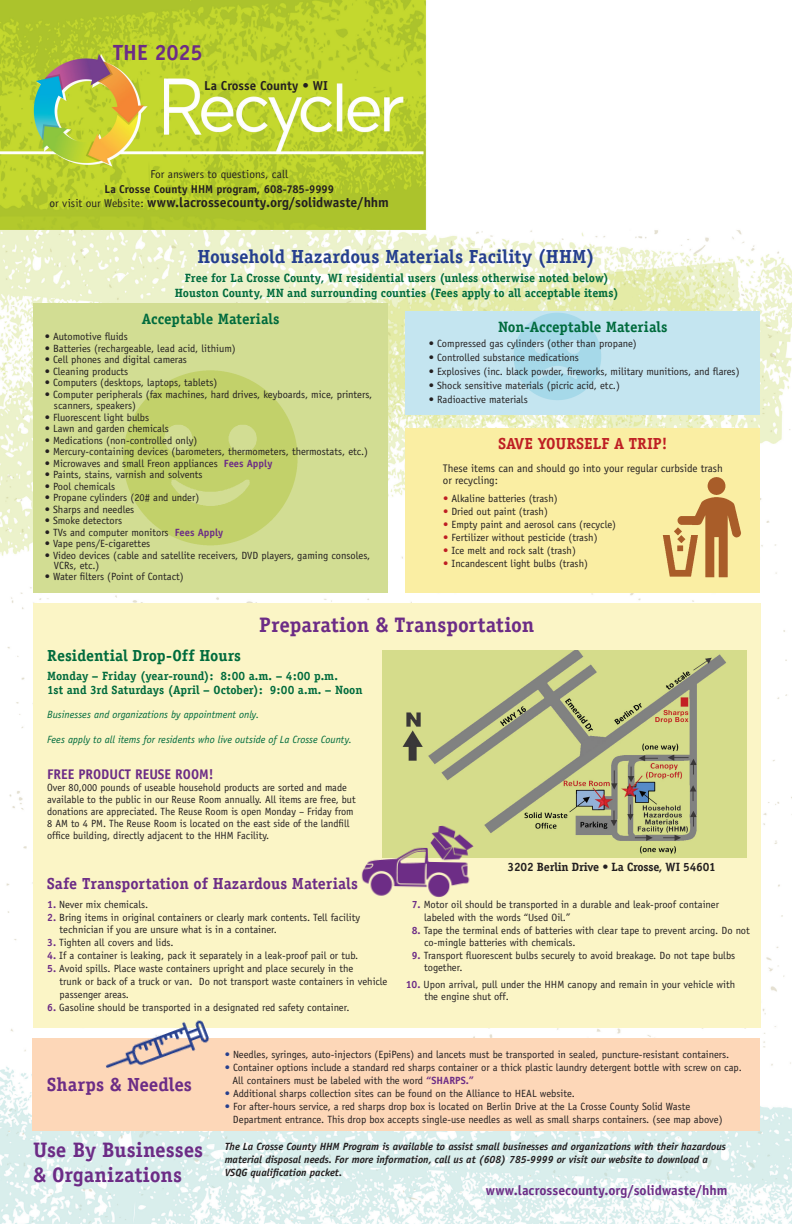
<style>
.page{position:relative;width:792px;height:1224px;background:#fff}
.page>*{position:absolute;margin:0;border:0;box-sizing:border-box;transform-origin:0 0}
.t1{font:700 22px "Officina Sans";letter-spacing:-.01em;color:#6c2c86}
.t2{font:700 21px/25.2px "Officina Serif";color:#6c2c86}
.t3{font:700 19px "Officina Serif";color:#253f8e}
.t4{font:700 19px "Officina Serif";color:#6c2c86}
.t5{font:700 16px "Officina Serif";letter-spacing:.005em;color:#6c2c86}
.t6{font:700 16px "Officina Serif";color:#006b3d}
.t7{font:700 16px "Officina Serif";color:#be1e23}
.t8{font:700 15px "Officina Serif";letter-spacing:.005em;color:#006b3d}
.t9{font:700 14px "Officina Sans";color:#6c2c86}
.t10{font:700 13.8px "Officina Sans";color:#231f20}
.t11{font:700 13.8px "Officina Sans";color:#6c2c86}
.t12{font:700 13px "Officina Sans";color:#231f20}
.t13{font:700 12px/14.4px "Officina Serif";color:#006b3d;text-align:center}
.t14{font:700 12px "Officina Serif";letter-spacing:-.015em;color:#231f20}
.t15{font:700 11.4px "Officina Sans";color:#231f20}
.t16{font:11.4px "Officina Sans";color:#231f20}
.t17{font:11px/12px "Officina Sans";color:#231f20}
.t18{font:10.5px/12px "Officina Sans";color:#231f20}
.t19{font:italic 700 10.5px/13px "Officina Sans";color:#231f20}
.t20{font:italic 10.5px "Officina Sans";letter-spacing:-.005em;color:#006b3d}
.s1{font-weight:400;font-size:11.4px}
.s2{font-weight:700;color:#6c2c86}
.s3{color:#be1e23}
.s4{color:#253f8e}
</style>
<div class="page">
<img style="left:0;top:0;width:792px;height:1224px">
<div style="left:33px;top:304px;width:355px;height:289px;background:#d2dd93"></div>
<div style="left:405px;top:312px;width:355px;height:103px;background:#c4e5f0"></div>
<div style="left:405px;top:429px;width:355px;height:164px;background:#faeea3"></div>
<img style="left:123px;top:370px;width:175px;height:176px">
<img style="left:503px;top:307px;width:108px;height:93px">
<div style="left:33px;top:604px;width:727px;height:424px;background:#fbf5c6"></div>
<img style="left:383px;top:651px;width:363px;height:207px">
<img style="left:361px;top:821px;width:137px;height:77px">
<div style="left:33px;top:1039px;width:727px;height:92px;background:#fdd7b8"></div>
<img style="left:96px;top:1020px;width:123px;height:49px">
<img style="left:662px;top:477px;width:79px;height:101px">
<h1 class="t1" style="left:113px;top:39px;width:91px">THE 2025</h1>
<p class="t12" style="left:204px;top:77px;width:125px">La Crosse County • WI</p>
<p class="t16" style="left:150px;top:167px;width:139px">For answers to questions, call</p>
<p class="t15" style="left:104px;top:182px;width:231px">La Crosse County HHM program, 608-785-9999</p>
<h3 class="t10" style="left:50px;top:194px;width:341px"><span class="s1">or visit our Website:</span> www.lacrossecounty.org/solidwaste/hhm</h3>
<h3 class="t3" style="left:197px;top:245px;width:399px">Household Hazardous Materials Facility (HHM)</h3>
<p class="t13" style="left:175px;top:271px;width:446px">Free for La Crosse County, WI residential users (unless otherwise noted below)<br>Houston County, MN and surrounding counties (Fees apply to all acceptable items)</p>
<h3 class="t8" style="left:142px;top:310px;width:139px">Acceptable Materials</h3>
<p class="t18" style="left:45px;top:331px;width:85px">• Automotive fluids</p>
<p class="t18" style="left:45px;top:342px;width:193px">• Batteries (rechargeable, lead acid, lithium)</p>
<p class="t18" style="left:45px;top:354px;width:144px">• Cell phones and digital cameras</p>
<p class="t18" style="left:45px;top:365px;width:85px">• Cleaning products</p>
<p class="t18" style="left:45px;top:377px;width:174px">• Computers (desktops, laptops, tablets)</p>
<p class="t18" style="left:54px;top:388px;width:320px;line-height:11.5px;text-indent:-9px">• Computer peripherals (fax machines, hard drives, keyboards, mice, printers, scanners, speakers)</p>
<p class="t18" style="left:45px;top:411px;width:106px">• Fluorescent light bulbs</p>
<p class="t18" style="left:45px;top:423px;width:126px">• Lawn and garden chemicals</p>
<p class="t18" style="left:45px;top:434px;width:154px">• Medications (non-controlled only)</p>
<p class="t18" style="left:45px;top:446px;width:325px">• Mercury-containing devices (barometers, thermometers, thermostats, etc.)</p>
<p class="t18" style="left:45px;top:457px;width:229px">• Microwaves and small Freon appliances <span class="s2">Fees Apply</span></p>
<p class="t18" style="left:45px;top:469px;width:159px">• Paints, stains, varnish and solvents</p>
<p class="t18" style="left:45px;top:480px;width:72px">• Pool chemicals</p>
<p class="t18" style="left:45px;top:492px;width:156px">• Propane cylinders (20# and under)</p>
<p class="t18" style="left:45px;top:503px;width:91px">• Sharps and needles</p>
<p class="t18" style="left:45px;top:515px;width:79px">• Smoke detectors</p>
<p class="t18" style="left:45px;top:526px;width:180px">• TVs and computer monitors <span class="s2">Fees Apply</span></p>
<p class="t18" style="left:45px;top:538px;width:107px">• Vape pens/E-cigarettes</p>
<p class="t18" style="left:54px;top:550px;width:318px;line-height:10px;text-indent:-9px">• Video devices (cable and satellite receivers, DVD players, gaming consoles,<br>VCRs, etc.)</p>
<p class="t18" style="left:45px;top:570px;width:141px">• Water filters (Point of Contact)</p>
<h3 class="t8" style="left:498px;top:318px;width:171px">Non-Acceptable Materials</h3>
<p class="t18" style="left:429px;top:338px;width:210px">• Compressed gas cylinders (other than propane)</p>
<p class="t18" style="left:429px;top:352px;width:151px">• Controlled substance medications</p>
<p class="t18" style="left:429px;top:366px;width:312px">• Explosives (inc. black powder, fireworks, military munitions, and flares)</p>
<p class="t18" style="left:429px;top:380px;width:193px">• Shock sensitive materials (picric acid, etc.)</p>
<p class="t18" style="left:429px;top:394px;width:100px">• Radioactive materials</p>
<h3 class="t7" style="left:498px;top:434px;width:171px">SAVE YOURSELF A TRIP!</h3>
<p class="t17" style="left:443px;top:462px;width:281px">These items can and should go into your regular curbside trash or recycling:</p>
<p class="t18" style="left:443px;top:492px;width:116px"><span class="s3">•</span> Alkaline batteries (trash)</p>
<p class="t18" style="left:443px;top:505px;width:106px"><span class="s3">•</span> Dried out paint (trash)</p>
<p class="t18" style="left:443px;top:518px;width:175px"><span class="s3">•</span> Empty paint and aerosol cans (recycle)</p>
<p class="t18" style="left:443px;top:531px;width:156px"><span class="s3">•</span> Fertilizer without pesticide (trash)</p>
<p class="t18" style="left:443px;top:544px;width:134px"><span class="s3">•</span> Ice melt and rock salt (trash)</p>
<p class="t18" style="left:443px;top:557px;width:146px"><span class="s3">•</span> Incandescent light bulbs (trash)</p>
<h2 class="t2" style="left:259px;top:612px;width:277px">Preparation &amp; Transportation</h2>
<h3 class="t6" style="left:47px;top:646px;width:195px">Residential Drop-Off Hours</h3>
<p class="t13" style="left:47px;top:669px;width:317px;line-height:14px;text-align:left">Monday – Friday (year-round): 8:00 a.m. – 4:00 p.m.<br>1st and 3rd Saturdays (April – October): 9:00 a.m. – Noon</p>
<p class="t20" style="left:47px;top:709px;width:213px">Businesses and organizations by appointment only.</p>
<p class="t20" style="left:47px;top:734px;width:306px">Fees apply to all items for residents who live outside of La Crosse County.</p>
<h3 class="t9" style="left:47px;top:766px;width:168px">FREE PRODUCT REUSE ROOM!</h3>
<p class="t18" style="left:47px;top:782px;width:310px">Over 80,000 pounds of useable household products are sorted and made available to the public in our Reuse Room annually. All items are free, but donations are appreciated. The Reuse Room is open Monday – Friday from 8 AM to 4 PM. The Reuse Room is located on the east side of the landfill office building, directly adjacent to the HHM Facility.</p>
<h3 class="t5" style="left:47px;top:874px;width:313px">Safe Transportation of Hazardous Materials</h3>
<p class="t18" style="left:47px;top:898px;width:102px"><span class="s2">1.</span> Never mix chemicals.</p>
<p class="t18" style="left:60px;top:911px;width:302px;text-indent:-12px"><span class="s2">2.</span> Bring items in original containers or clearly mark contents. Tell facility technician if you are unsure what is in a container.</p>
<p class="t18" style="left:47px;top:936px;width:128px"><span class="s2">3.</span> Tighten all covers and lids.</p>
<p class="t18" style="left:47px;top:949px;width:313px"><span class="s2">4.</span> If a container is leaking, pack it separately in a leak-proof pail or tub.</p>
<p class="t18" style="left:60px;top:962px;width:329px;line-height:13px;text-indent:-12px"><span class="s2">5.</span> Avoid spills. Place waste containers upright and place securely in the<br>trunk or back of a truck or van. Do not transport waste containers in vehicle passenger areas.</p>
<p class="t18" style="left:47px;top:1001px;width:304px"><span class="s2">6.</span> Gasoline should be transported in a designated red safety container.</p>
<p class="t14" style="left:508px;top:859px;width:210px">3202 Berlin Drive • La Crosse, WI 54601</p>
<p class="t18" style="left:424px;top:898px;width:296px;line-height:13px;text-indent:-12px"><span class="s2">7.</span> Motor oil should be transported in a durable and leak-proof container labeled with the words “Used Oil.”</p>
<p class="t18" style="left:424px;top:924px;width:327px;text-indent:-12px"><span class="s2">8.</span> Tape the terminal ends of batteries with clear tape to prevent arcing. Do not co-mingle batteries with chemicals.</p>
<p class="t18" style="left:424px;top:949px;width:313px;text-indent:-12px"><span class="s2">9.</span> Transport fluorescent bulbs securely to avoid breakage. Do not tape bulbs together.</p>
<p class="t18" style="left:424px;top:979px;width:312px;text-indent:-19px"><span class="s2">10.</span> Upon arrival, pull under the HHM canopy and remain in your vehicle with the engine shut off.</p>
<h3 class="t4" style="left:47px;top:1072px;width:147px">Sharps &amp; Needles</h3>
<p class="t18" style="left:225px;top:1048px;width:506px"><span class="s4">•</span> Needles, syringes, auto-injectors (EpiPens) and lancets must be transported in sealed, puncture-resistant containers.</p>
<p class="t18" style="left:232px;top:1061px;width:511px;line-height:13px;text-indent:-8px"><span class="s4">•</span> Container options include a standard red sharps container or a thick plastic laundry detergent bottle with screw on cap.<br>All containers must be labeled with the word <span class="s2">“SHARPS.”</span></p>
<p class="t18" style="left:225px;top:1087px;width:352px"><span class="s4">•</span> Additional sharps collection sites can be found on the Alliance to HEAL website.</p>
<p class="t18" style="left:233px;top:1100px;width:491px;line-height:13px;text-indent:-8px"><span class="s4">•</span> For after-hours service, a red sharps drop box is located on Berlin Drive at the La Crosse County Solid Waste<br>Department entrance. This drop box accepts single-use needles as well as small sharps containers. (see map above)</p>
<h2 class="t2" style="left:33px;top:1137px;width:172px">Use By Businesses &amp; Organizations</h2>
<p class="t19" style="left:225px;top:1140px;width:503px">The La Crosse County HHM Program is available to assist small businesses and organizations with their hazardous material disposal needs. For more information, call us at (608) 785-9999 or visit our website to download a<br>VSQG qualification packet.</p>
<h3 class="t11" style="left:486px;top:1182px;width:243px">www.lacrossecounty.org/solidwaste/hhm</h3>
</div>
